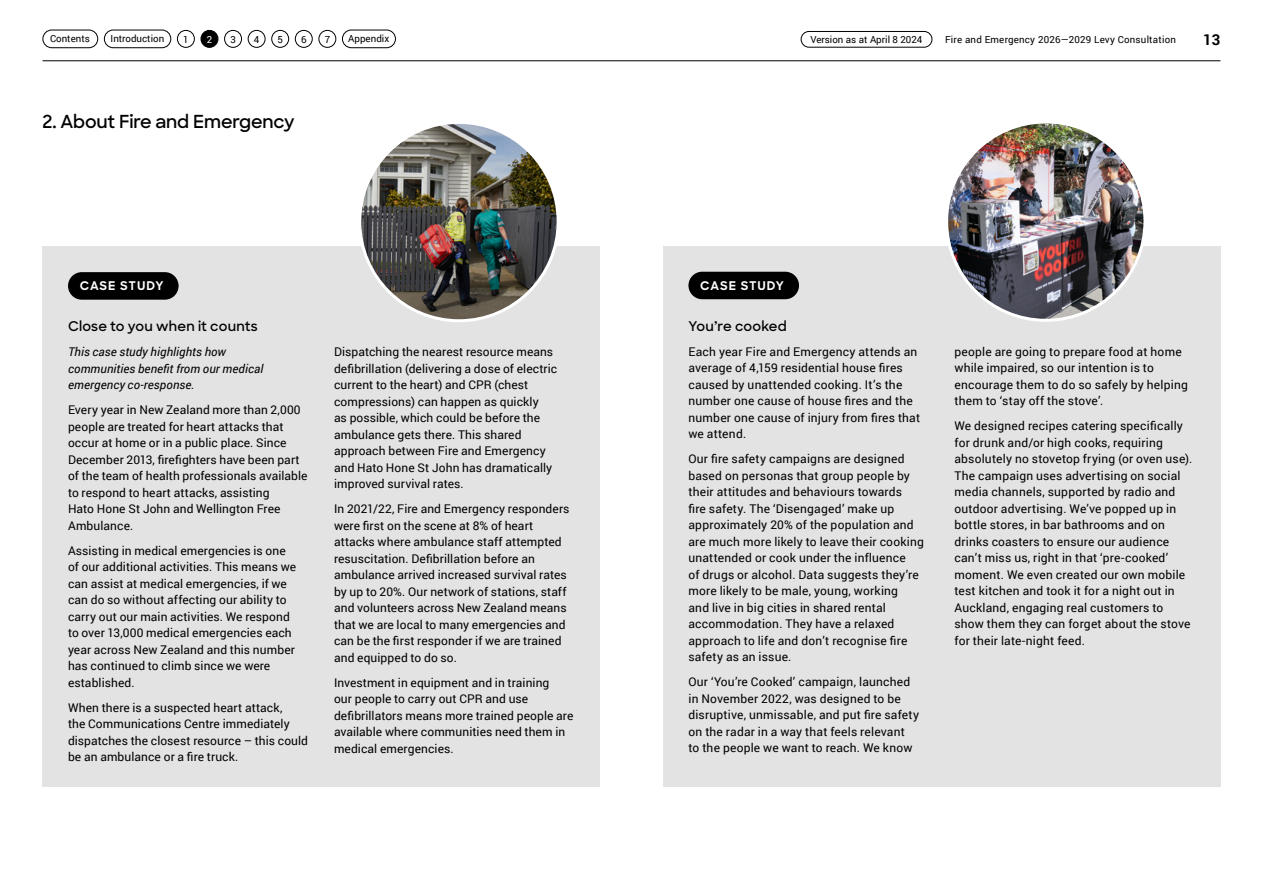
<style>
.page{position:relative;width:1263px;height:893px;background:#fff}
.page>*{position:absolute;margin:0;border:0;box-sizing:border-box;transform-origin:0 0}
.t1{font:600 18px "Sharp Sans";letter-spacing:-.01em;color:#000}
.t2{font:700 15px "Roboto";color:#000}
.t3{font:600 13.5px "Sharp Sans";letter-spacing:.015em;color:#000}
.t4{font:12px/16.5px "Roboto";letter-spacing:.01em;color:#000}
.t5{font:italic 12px/16.5px "Roboto";letter-spacing:.01em;color:#000}
.t6{font:700 12px "Sharp Sans";letter-spacing:.08em;color:#fff}
.t7{font:9.75px "Roboto";color:#000}
.t8{font:9.75px "Roboto";letter-spacing:.02em;color:#000}
.t9{font:9.75px "Roboto";color:#fff}
</style>
<div class="page">
<div style="left:801px;top:31px;width:131px;height:17px;border:1px solid #000;border-radius:8px"></div>
<div style="left:663px;top:246px;width:557px;height:541px;background:#e3e3e3"></div>
<div style="left:688px;top:272px;width:111px;height:27px;background:#000;border-radius:14px"></div>
<img style="left:946px;top:122px;width:199px;height:198px;border-radius:99px">
<div style="left:43px;top:247px;width:557px;height:540px;background:#e3e3e3"></div>
<div style="left:68px;top:272px;width:111px;height:28px;background:#000;border-radius:14px"></div>
<img style="left:360px;top:122px;width:198px;height:199px;border-radius:99px">
<hr style="left:43px;top:61px;width:1177px;height:1px;background:#000">
<div style="left:342px;top:30px;width:54px;height:18px;border:1px solid #000;border-radius:9px"></div>
<div style="left:43px;top:30px;width:55px;height:18px;border:1px solid #000;border-radius:9px"></div>
<div style="left:104px;top:30px;width:67px;height:18px;border:1px solid #000;border-radius:9px"></div>
<div style="left:177px;top:30px;width:18px;height:18px;border:1px solid #000;border-radius:50%"></div>
<div style="left:248px;top:30px;width:17px;height:18px;border:1px solid #000;border-radius:50%"></div>
<div style="left:271px;top:30px;width:18px;height:18px;border:1px solid #000;border-radius:50%"></div>
<div style="left:224px;top:30px;width:18px;height:18px;border:1px solid #000;border-radius:50%"></div>
<div style="left:295px;top:30px;width:18px;height:18px;border:1px solid #000;border-radius:50%"></div>
<div style="left:318px;top:30px;width:18px;height:18px;border:1px solid #000;border-radius:50%"></div>
<div style="left:201px;top:30px;width:17px;height:17px;background:#000;border-radius:50%"></div>
<div style="left:201px;top:30px;width:17px;height:18px;border:1px solid #000;border-radius:50%"></div>
<p class="t7" style="left:50px;top:32px;width:41px">Contents</p>
<p class="t7" style="left:111px;top:32px;width:55px">Introduction</p>
<p class="t7" style="left:183px;top:32px;width:7px">1</p>
<p class="t9" style="left:207px;top:32px;width:7px">2</p>
<p class="t7" style="left:231px;top:32px;width:7px">3</p>
<p class="t7" style="left:254px;top:32px;width:7px">4</p>
<p class="t7" style="left:277px;top:32px;width:7px">5</p>
<p class="t7" style="left:301px;top:32px;width:7px">6</p>
<p class="t7" style="left:325px;top:32px;width:7px">7</p>
<p class="t7" style="left:348px;top:32px;width:42px">Appendix</p>
<p class="t8" style="left:945px;top:32px;width:232px">Fire and Emergency 2026—2029 Levy Consultation</p>
<p class="t2" style="left:1203px;top:29px;width:19px">13</p>
<p class="t7" style="left:810px;top:33px;width:113px">Version as at April 8 2024</p>
<h1 class="t1" style="left:43px;top:108px;width:254px">2. About Fire and Emergency</h1>
<p class="t6" style="left:80px;top:277px;width:85px">CASE STUDY</p>
<p class="t3" style="left:68px;top:316px;width:191px">Close to you when it counts</p>
<p class="t5" style="left:68px;top:343px;width:197px">This case study highlights how communities benefit from our medical emergency co-response.</p>
<p class="t4" style="left:68px;top:401px;width:241px">Every year in New Zealand more than 2,000 people are treated for heart attacks that occur at home or in a public place. Since December 2013, firefighters have been part of the team of health professionals available to respond to heart attacks, assisting<br>Hato Hone St John and Wellington Free Ambulance.</p>
<p class="t4" style="left:68px;top:542px;width:230px">Assisting in medical emergencies is one of our additional activities. This means we can assist at medical emergencies, if we can do so without affecting our ability to carry out our main activities. We respond to over 13,000 medical emergencies each year across New Zealand and this number has continued to climb since we were established.</p>
<p class="t4" style="left:68px;top:699px;width:242px">When there is a suspected heart attack,<br>the Communications Centre immediately dispatches the closest resource – this could be an ambulance or a fire truck.</p>
<p class="t4" style="left:334px;top:343px;width:225px">Dispatching the nearest resource means defibrillation (delivering a dose of electric current to the heart) and CPR (chest compressions) can happen as quickly<br>as possible, which could be before the ambulance gets there. This shared approach between Fire and Emergency and Hato Hone St John has dramatically improved survival rates.</p>
<p class="t4" style="left:334px;top:500px;width:237px">In 2021/22, Fire and Emergency responders were first on the scene at 8% of heart attacks where ambulance staff attempted resuscitation. Defibrillation before an ambulance arrived increased survival rates by up to 20%. Our network of stations, staff and volunteers across New Zealand means that we are local to many emergencies and can be the first responder if we are trained and equipped to do so.</p>
<p class="t4" style="left:334px;top:674px;width:241px">Investment in equipment and in training<br>our people to carry out CPR and use defibrillators means more trained people are available where communities need them in medical emergencies.</p>
<p class="t6" style="left:700px;top:277px;width:85px">CASE STUDY</p>
<p class="t3" style="left:688px;top:316px;width:100px">You’re cooked</p>
<p class="t4" style="left:688px;top:343px;width:233px">Each year Fire and Emergency attends an average of 4,159 residential house fires caused by unattended cooking. It’s the number one cause of house fires and the number one cause of injury from fires that we attend.</p>
<p class="t4" style="left:688px;top:450px;width:237px">Our fire safety campaigns are designed based on personas that group people by their attitudes and behaviours towards<br>fire safety. The ‘Disengaged’ make up approximately 20% of the population and are much more likely to leave their cooking unattended or cook under the influence<br>of drugs or alcohol. Data suggests they’re more likely to be male, young, working<br>and live in big cities in shared rental accommodation. They have a relaxed approach to life and don’t recognise fire safety as an issue.</p>
<p class="t4" style="left:688px;top:673px;width:232px">Our ‘You’re Cooked’ campaign, launched in November 2022, was designed to be disruptive, unmissable, and put fire safety on the radar in a way that feels relevant<br>to the people we want to reach. We know</p>
<p class="t4" style="left:954px;top:343px;width:235px">people are going to prepare food at home while impaired, so our intention is to encourage them to do so safely by helping them to ‘stay off the stove’.</p>
<p class="t4" style="left:954px;top:417px;width:239px">We designed recipes catering specifically for drunk and/or high cooks, requiring absolutely no stovetop frying (or oven use).<br>The campaign uses advertising on social media channels, supported by radio and outdoor advertising. We’ve popped up in bottle stores, in bar bathrooms and on drinks coasters to ensure our audience can’t miss us, right in that ‘pre-cooked’ moment. We even created our own mobile test kitchen and took it for a night out in Auckland, engaging real customers to show them they can forget about the stove for their late-night feed.</p>
</div>
